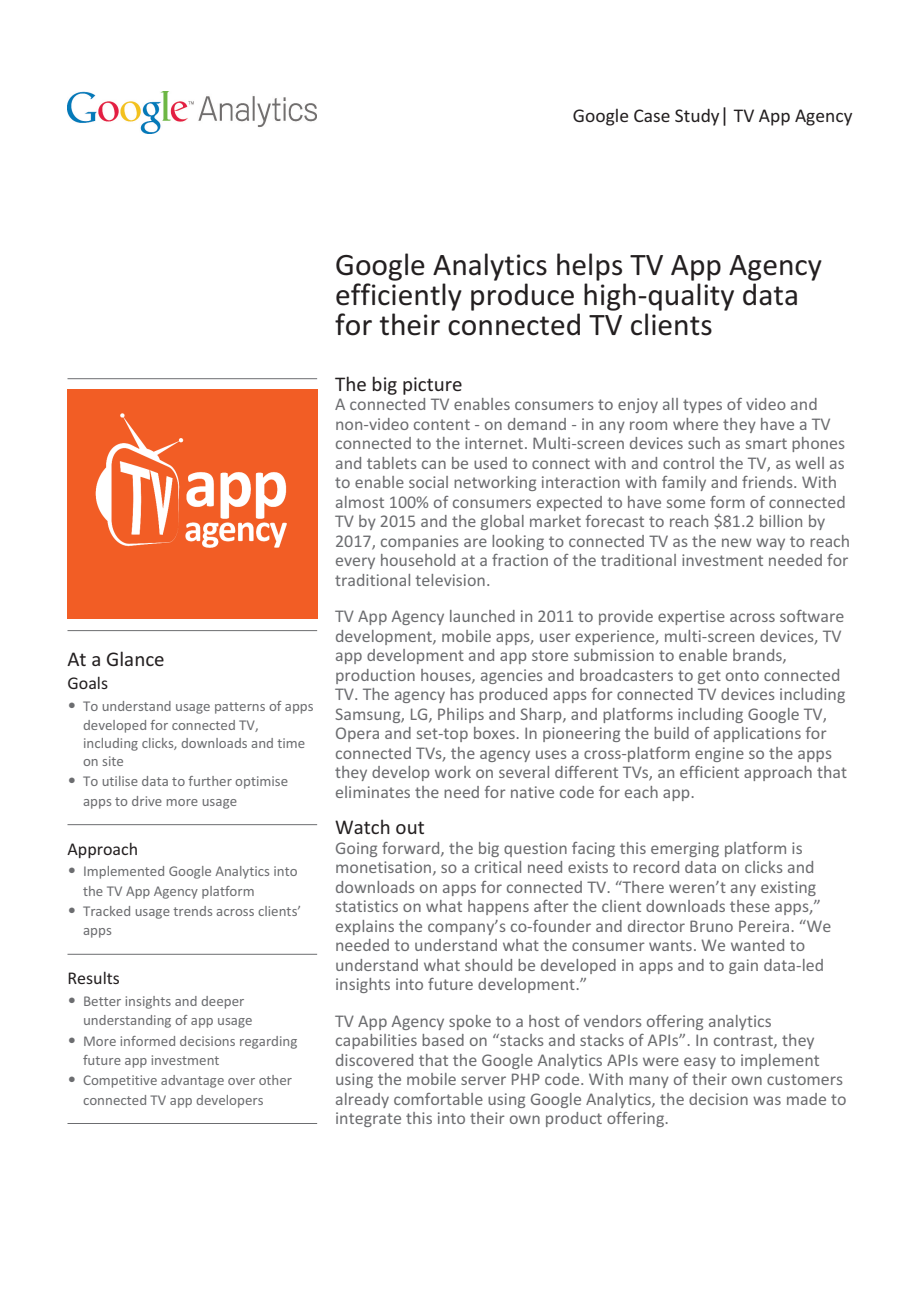
<style>
.page{position:relative;width:920px;height:1290px;background:#fff}
.page>*{position:absolute;margin:0;border:0;box-sizing:border-box;transform-origin:0 0}
.t1{font:31.5px/30px "Calibri";color:#231f20}
.t2{font:21px "Calibri";color:#231f20}
.t3{font:19.5px "Calibri";color:#231f20}
.t4{font:18px/19.5px "Calibri";color:#6c6d70}
.t5{font:18px "Calibri";color:#231f20}
.t6{font:15px/19.4px "Calibri";color:#6c6d70}
.s1{font-size:21px}
.s2{font-size:18px}
</style>
<div class="page">
<img style="left:68px;top:92px;width:249px;height:41px">
<hr style="left:68px;top:630px;width:249px;height:1px;background:#6c6d70">
<hr style="left:68px;top:824px;width:249px;height:1px;background:#6c6d70">
<hr style="left:68px;top:954px;width:249px;height:1px;background:#6c6d70">
<hr style="left:68px;top:1123px;width:249px;height:1px;background:#6c6d70">
<hr style="left:68px;top:378px;width:249px;height:1px;background:#6c6d70">
<img style="left:68px;top:389px;width:249px;height:230px">
<p class="t3" style="left:573px;top:103px;width:281px">Google Case Study<span class="s1">|</span> TV App Agency</p>
<p class="t2" style="left:68px;top:646px;width:99px">At a Glance</p>
<p class="t5" style="left:68px;top:672px;width:42px">Goals</p>
<p class="t6" style="left:83px;top:696px;width:232px;line-height:18.5px;text-indent:-16px"><span class="s2">•</span> To understand usage patterns of apps developed for connected TV, including clicks, downloads and time on site</p>
<p class="t6" style="left:83px;top:771px;width:207px;text-indent:-16px"><span class="s2">•</span> To utilise data to further optimise apps to drive more usage</p>
<p class="t5" style="left:68px;top:838px;width:72px">Approach</p>
<p class="t6" style="left:83px;top:861px;width:216px;text-indent:-16px"><span class="s2">•</span> Implemented Google Analytics into the TV App Agency platform</p>
<p class="t6" style="left:83px;top:901px;width:220px;text-indent:-16px"><span class="s2">•</span> Tracked usage trends across clients’ apps</p>
<p class="t5" style="left:68px;top:967px;width:54px">Results</p>
<p class="t6" style="left:83px;top:991px;width:171px;text-indent:-16px"><span class="s2">•</span> Better insights and deeper understanding of app usage</p>
<p class="t6" style="left:83px;top:1030px;width:216px;text-indent:-16px"><span class="s2">•</span> More informed decisions regarding future app investment</p>
<p class="t6" style="left:83px;top:1070px;width:211px;text-indent:-16px"><span class="s2">•</span> Competitive advantage over other connected TV app developers</p>
<h1 class="t1" style="left:335px;top:248px;width:488px">Google Analytics helps TV App Agency efficiently produce high-quality data for their connected TV clients</h1>
<p class="t2" style="left:335px;top:371px;width:129px">The big picture</p>
<p class="t4" style="left:335px;top:393px;width:517px">A connected TV enables consumers to enjoy all types of video and non-video content - on demand - in any room where they have a TV connected to the internet. Multi-screen devices such as smart phones and tablets can be used to connect with and control the TV, as well as to enable social networking interaction with family and friends. With almost 100% of consumers expected to have some form of connected TV by 2015 and the global market forecast to reach $81.2 billion by 2017, companies are looking to connected TV as the new way to reach every household at a fraction of the traditional investment needed for traditional television.</p>
<p class="t4" style="left:335px;top:605px;width:513px">TV App Agency launched in 2011 to provide expertise across software development, mobile apps, user experience, multi-screen devices, TV app development and app store submission to enable brands, production houses, agencies and broadcasters to get onto connected TV. The agency has produced apps for connected TV devices including Samsung, LG, Philips and Sharp, and platforms including Google TV, Opera and set-top boxes. In pioneering the build of applications for connected TVs, the agency uses a cross-platform engine so the apps they develop work on several different TVs, an efficient approach that eliminates the need for native code for each app.</p>
<p class="t2" style="left:335px;top:814px;width:91px">Watch out</p>
<p class="t4" style="left:335px;top:837px;width:498px">Going forward, the big question facing this emerging platform is monetisation, so a critical need exists to record data on clicks and downloads on apps for connected TV. “There weren’t any existing statistics on what happens after the client downloads these apps,” explains the company’s co-founder and director Bruno Pereira. “We needed to understand what the consumer wants. We wanted to understand what should be developed in apps and to gain data-led insights into future development.”</p>
<p class="t4" style="left:335px;top:1010px;width:513px">TV App Agency spoke to a host of vendors offering analytics capabilities based on “stacks and stacks of APIs”. In contrast, they discovered that the Google Analytics APIs were easy to implement using the mobile server PHP code. With many of their own customers already comfortable using Google Analytics, the decision was made to integrate this into their own product offering.</p>
</div>
